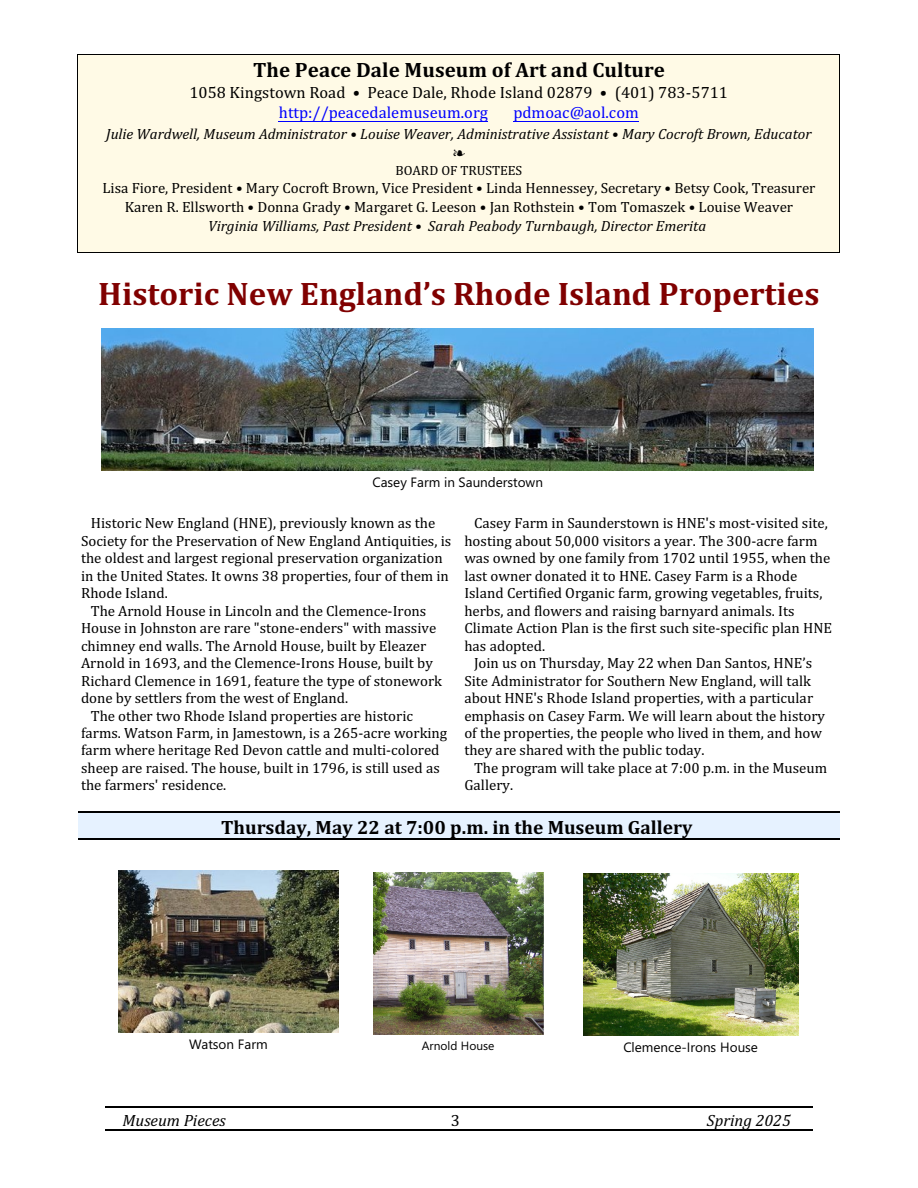
<style>
.page{position:relative;width:918px;height:1188px;background:#fff}
.page>*{position:absolute;margin:0;border:0;box-sizing:border-box;transform-origin:0 0}
.t1{font:700 33px "Cambria";color:#800000}
.t2{font:700 21px "Cambria";letter-spacing:.005em;color:#000}
.t3{font:700 19.5px "Cambria";color:#000}
.t4{font:16.5px "Cambria";color:#000}
.t5{font:16.5px "Cambria";color:#00f}
.t6{font:italic 16.5px "Cambria";color:#000}
.t7{font:15px/17.4px "Cambria";color:#000}
.t8{font:italic 15px "Cambria";color:#000}
.t9{font:13.5px "Segoe UI";color:#000}
.t10{font:13.5px "Cambria";color:#000}
.t11{font:12px "Segoe UI";color:#000}
.s1{font-style:normal}
</style>
<div class="page">
<div style="left:78px;top:54px;width:762px;height:28px;background:#fffae6"></div>
<div style="left:78px;top:82px;width:762px;height:20px;background:#fffae6"></div>
<div style="left:78px;top:102px;width:762px;height:23px;background:#fffae6"></div>
<div style="left:78px;top:125px;width:762px;height:18px;background:#fffae6"></div>
<div style="left:78px;top:143px;width:762px;height:19px;background:#fffae6"></div>
<div style="left:78px;top:162px;width:762px;height:17px;background:#fffae6"></div>
<div style="left:78px;top:179px;width:762px;height:19px;background:#fffae6"></div>
<div style="left:78px;top:198px;width:762px;height:18px;background:#fffae6"></div>
<div style="left:78px;top:216px;width:762px;height:19px;background:#fffae6"></div>
<div style="left:78px;top:235px;width:762px;height:17px;background:#fffae6"></div>
<div style="left:78px;top:811px;width:762px;height:29px;background:#e6f2ff"></div>
<hr style="left:78px;top:811px;width:762px;height:1px;background:#000">
<hr style="left:78px;top:838px;width:762px;height:2px;background:#000">
<img style="left:102px;top:329px;width:712px;height:142px">
<img style="left:118px;top:870px;width:220px;height:162px">
<img style="left:373px;top:873px;width:170px;height:162px">
<img style="left:583px;top:874px;width:215px;height:162px">
<hr style="left:279px;top:121px;width:209px;height:1px;background:#00f">
<hr style="left:513px;top:121px;width:126px;height:1px;background:#00f">
<hr style="left:105px;top:1106px;width:708px;height:1px;background:#000">
<hr style="left:105px;top:1130px;width:708px;height:1px;background:#000">
<h2 class="t2" style="left:253px;top:61px;width:413px">The Peace Dale Museum of Art and Culture</h2>
<p class="t4" style="left:190px;top:85px;width:540px">1058 Kingstown Road • Peace Dale, Rhode Island 02879 • (401) 783-5711</p>
<p class="t5" style="left:279px;top:105px;width:211px">http://peacedalemuseum.org</p>
<p class="t5" style="left:513px;top:105px;width:127px">pdmoac@aol.com</p>
<p class="t8" style="left:106px;top:127px;width:707px">Julie Wardwell, Museum Administrator <span class="s1">•</span> Louise Weaver, Administrative Assistant <span class="s1">•</span> Mary Cocroft Brown, Educator</p>
<p class="t10" style="left:395px;top:164px;width:128px">BOARD OF TRUSTEES</p>
<p class="t7" style="left:102px;top:180px;width:715px;line-height:18.6px;text-align:center">Lisa Fiore, President • Mary Cocroft Brown, Vice President • Linda Hennessey, Secretary • Betsy Cook, Treasurer<br>Karen R. Ellsworth • Donna Grady • Margaret G. Leeson • Jan Rothstein • Tom Tomaszek • Louise Weaver</p>
<p class="t8" style="left:208px;top:219px;width:500px">Virginia Williams, Past President • Sarah Peabody Turnbaugh, Director Emerita</p>
<h1 class="t1" style="left:98px;top:279px;width:723px">Historic New England’s Rhode Island Properties</h1>
<p class="t9" style="left:372px;top:477px;width:172px">Casey Farm in Saunderstown</p>
<p class="t7" style="left:91px;top:516px;width:346px">Historic New England (HNE), previously known as the</p>
<p class="t7" style="left:81px;top:533px;width:372px">Society for the Preservation of New England Antiquities, is</p>
<p class="t7" style="left:81px;top:551px;width:363px">the oldest and largest regional preservation organization</p>
<p class="t7" style="left:81px;top:568px;width:369px">in the United States. It owns 38 properties, four of them in</p>
<p class="t7" style="left:81px;top:585px;width:88px">Rhode Island.</p>
<p class="t7" style="left:91px;top:603px;width:337px">The Arnold House in Lincoln and the Clemence-Irons</p>
<p class="t7" style="left:81px;top:620px;width:357px">House in Johnston are rare "stone-enders" with massive</p>
<p class="t7" style="left:81px;top:638px;width:347px">chimney end walls. The Arnold House, built by Eleazer</p>
<p class="t7" style="left:81px;top:655px;width:353px">Arnold in 1693, and the Clemence-Irons House, built by</p>
<p class="t7" style="left:81px;top:673px;width:363px">Richard Clemence in 1691, feature the type of stonework</p>
<p class="t7" style="left:81px;top:690px;width:269px">done by settlers from the west of England.</p>
<p class="t7" style="left:91px;top:708px;width:324px">The other two Rhode Island properties are historic</p>
<p class="t7" style="left:81px;top:725px;width:368px">farms. Watson Farm, in Jamestown, is a 265-acre working</p>
<p class="t7" style="left:81px;top:743px;width:360px">farm where heritage Red Devon cattle and multi-colored</p>
<p class="t7" style="left:81px;top:760px;width:360px">sheep are raised. The house, built in 1796, is still used as</p>
<p class="t7" style="left:81px;top:778px;width:147px">the farmers' residence.</p>
<p class="t7" style="left:464px;top:516px;width:369px;text-indent:10px">Casey Farm in Saunderstown is HNE's most-visited site, hosting about 50,000 visitors a year. The 300-acre farm was owned by one family from 1702 until 1955, when the last owner donated it to HNE. Casey Farm is a Rhode Island Certified Organic farm, growing vegetables, fruits, herbs, and flowers and raising barnyard animals. Its Climate Action Plan is the first such site-specific plan HNE has adopted.</p>
<p class="t7" style="left:464px;top:655px;width:362px;text-indent:10px">Join us on Thursday, May 22 when Dan Santos, HNE’s Site Administrator for Southern New England, will talk about HNE's Rhode Island properties, with a particular emphasis on Casey Farm. We will learn about the history of the properties, the people who lived in them, and how they are shared with the public today.</p>
<p class="t7" style="left:464px;top:760px;width:364px;text-indent:10px">The program will take place at 7:00 p.m. in the Museum<br>Gallery.</p>
<h3 class="t3" style="left:221px;top:819px;width:473px">Thursday, May 22 at 7:00 p.m. in the Museum Gallery</h3>
<p class="t9" style="left:189px;top:1039px;width:80px">Watson Farm</p>
<p class="t11" style="left:422px;top:1041px;width:74px">Arnold House</p>
<p class="t9" style="left:623px;top:1042px;width:136px">Clemence-Irons House</p>
<p class="t6" style="left:122px;top:1113px;width:105px">Museum Pieces</p>
<p class="t4" style="left:451px;top:1113px;width:11px">3</p>
<p class="t6" style="left:707px;top:1113px;width:85px">Spring 2025</p>
</div>
